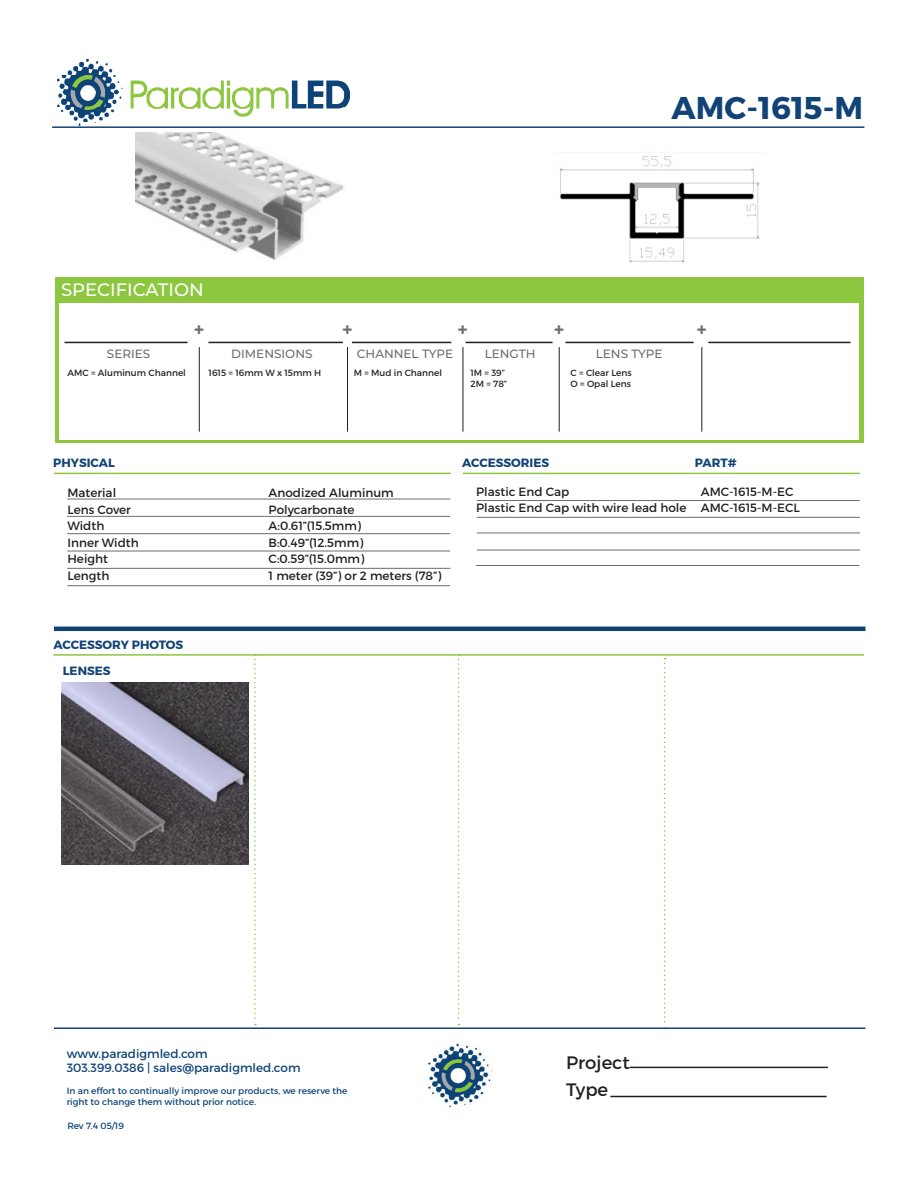
<style>
.page{position:relative;width:918px;height:1188px;background:#fff}
.page>*{position:absolute;margin:0;border:0;box-sizing:border-box;transform-origin:0 0}
.t1{font:700 31.5px "Montserrat";color:#114376}
.t2{font:700 19.5px "Montserrat";color:#6c6d70}
.t3{font:500 18px "Montserrat";color:#fff}
.t4{font:18px "Montserrat";color:#231f20}
.t5{font:12px "Montserrat";color:#231f20}
.t6{font:12px "Montserrat";color:#0f4477}
.t7{font:700 12px "Montserrat";color:#114376}
.t8{font:500 12px "Montserrat";color:#6c6d70}
.t9{font:9px/10.8px "Montserrat";color:#0f4477}
.t10{font:9px "Montserrat";color:#231f20}
</style>
<div class="page">
<hr style="left:630px;top:1067px;width:198px;height:1px;background:#231f20">
<hr style="left:610px;top:1096px;width:217px;height:1px;background:#231f20">
<img style="left:427px;top:1043px;width:65px;height:65px">
<div style="left:55px;top:277px;width:809px;height:166px;background:#8dc63f"></div>
<div style="left:59px;top:303px;width:800px;height:136px;background:#fff"></div>
<hr style="left:199px;top:347px;width:1px;height:85px;background:#231f20">
<hr style="left:347px;top:347px;width:1px;height:85px;background:#231f20">
<hr style="left:463px;top:347px;width:1px;height:85px;background:#231f20">
<hr style="left:559px;top:347px;width:1px;height:85px;background:#231f20">
<hr style="left:701px;top:347px;width:1px;height:85px;background:#231f20">
<hr style="left:64px;top:342px;width:124px;height:1px;background:#231f20">
<hr style="left:208px;top:342px;width:135px;height:1px;background:#231f20">
<hr style="left:352px;top:342px;width:99px;height:1px;background:#231f20">
<hr style="left:466px;top:342px;width:87px;height:1px;background:#231f20">
<hr style="left:565px;top:342px;width:129px;height:1px;background:#231f20">
<hr style="left:708px;top:342px;width:143px;height:1px;background:#231f20">
<svg style="left:254px;top:658px;width:2px;height:367px"></svg>
<svg style="left:458px;top:658px;width:2px;height:367px"></svg>
<svg style="left:664px;top:658px;width:2px;height:370px"></svg>
<hr style="left:53px;top:654px;width:811px;height:2px;background:#8dc63f">
<hr style="left:463px;top:473px;width:397px;height:1px;background:#8dc63f">
<hr style="left:477px;top:517px;width:383px;height:1px;background:#6c6d70">
<hr style="left:477px;top:533px;width:383px;height:1px;background:#6c6d70">
<hr style="left:477px;top:550px;width:383px;height:1px;background:#6c6d70">
<hr style="left:477px;top:500px;width:383px;height:1px;background:#6c6d70">
<hr style="left:476px;top:565px;width:383px;height:1px;background:#6c6d70">
<hr style="left:54px;top:473px;width:397px;height:1px;background:#8dc63f">
<hr style="left:67px;top:516px;width:383px;height:1px;background:#6c6d70">
<hr style="left:67px;top:533px;width:383px;height:1px;background:#6c6d70">
<hr style="left:67px;top:499px;width:383px;height:1px;background:#6c6d70">
<hr style="left:67px;top:551px;width:383px;height:1px;background:#6c6d70">
<hr style="left:67px;top:568px;width:383px;height:1px;background:#6c6d70">
<hr style="left:67px;top:585px;width:383px;height:1px;background:#6c6d70">
<hr style="left:54px;top:627px;width:812px;height:4px;background:#114376">
<hr style="left:54px;top:1028px;width:812px;height:1px;background:#114376">
<img style="left:62px;top:682px;width:187px;height:183px">
<img style="left:135px;top:132px;width:209px;height:128px">
<img style="left:560px;top:152px;width:200px;height:112px">
<hr style="left:52px;top:126px;width:812px;height:2px;background:#114376">
<img style="left:57px;top:59px;width:292px;height:66px">
<p class="t3" style="left:61px;top:277px;width:144px">SPECIFICATION</p>
<p class="t1" style="left:672px;top:89px;width:193px">AMC-1615-M</p>
<p class="t8" style="left:107px;top:345px;width:45px">SERIES</p>
<p class="t2" style="left:194px;top:317px;width:11px">+</p>
<p class="t2" style="left:343px;top:317px;width:11px">+</p>
<p class="t2" style="left:458px;top:317px;width:11px">+</p>
<p class="t2" style="left:554px;top:317px;width:11px">+</p>
<p class="t2" style="left:697px;top:317px;width:11px">+</p>
<p class="t8" style="left:231px;top:345px;width:83px">DIMENSIONS</p>
<p class="t8" style="left:357px;top:345px;width:98px">CHANNEL TYPE</p>
<p class="t8" style="left:485px;top:345px;width:52px">LENGTH</p>
<p class="t8" style="left:596px;top:345px;width:68px">LENS TYPE</p>
<p class="t10" style="left:68px;top:367px;width:120px">AMC = Aluminum Channel</p>
<p class="t10" style="left:354px;top:367px;width:90px">M = Mud in Channel</p>
<p class="t10" style="left:470px;top:367px;width:36px">1M = 39”</p>
<p class="t10" style="left:470px;top:378px;width:38px">2M = 78”</p>
<p class="t10" style="left:209px;top:367px;width:114px">1615 = 16mm W x 15mm H</p>
<p class="t10" style="left:571px;top:367px;width:63px">C = Clear Lens</p>
<p class="t10" style="left:571px;top:378px;width:62px">O = Opal Lens</p>
<p class="t7" style="left:53px;top:455px;width:63px">PHYSICAL</p>
<p class="t5" style="left:68px;top:485px;width:50px">Material</p>
<p class="t5" style="left:68px;top:502px;width:65px">Lens Cover</p>
<p class="t5" style="left:68px;top:518px;width:38px">Width</p>
<p class="t5" style="left:68px;top:535px;width:73px">Inner Width</p>
<p class="t5" style="left:68px;top:551px;width:42px">Height</p>
<p class="t5" style="left:68px;top:568px;width:44px">Length</p>
<p class="t7" style="left:54px;top:637px;width:131px">ACCESSORY PHOTOS</p>
<p class="t7" style="left:63px;top:663px;width:49px">LENSES</p>
<p class="t5" style="left:269px;top:485px;width:127px">Anodized Aluminum</p>
<p class="t5" style="left:269px;top:502px;width:88px">Polycarbonate</p>
<p class="t5" style="left:269px;top:518px;width:94px">A:0.61”(15.5mm)</p>
<p class="t5" style="left:269px;top:535px;width:96px">B:0.49”(12.5mm)</p>
<p class="t5" style="left:269px;top:551px;width:97px">C:0.59”(15.0mm)</p>
<p class="t5" style="left:269px;top:568px;width:174px">1 meter (39”) or 2 meters (78”)</p>
<p class="t7" style="left:462px;top:455px;width:88px">ACCESSORIES</p>
<p class="t7" style="left:695px;top:455px;width:43px">PART#</p>
<p class="t5" style="left:476px;top:484px;width:95px">Plastic End Cap</p>
<p class="t5" style="left:476px;top:500px;width:212px">Plastic End Cap with wire lead hole</p>
<p class="t5" style="left:701px;top:484px;width:94px">AMC-1615-M-EC</p>
<p class="t5" style="left:701px;top:500px;width:100px">AMC-1615-M-ECL</p>
<p class="t6" style="left:67px;top:1046px;width:142px">www.paradigmled.com</p>
<p class="t6" style="left:67px;top:1060px;width:235px">303.399.0386 | sales@paradigmled.com</p>
<p class="t9" style="left:67px;top:1085px;width:282px">In an effort to continually improve our products, we reserve the right to change them without prior notice.</p>
<p class="t9" style="left:67px;top:1121px;width:58px">Rev 7.4 05/19</p>
<p class="t4" style="left:566px;top:1051px;width:65px">Project</p>
<p class="t4" style="left:566px;top:1078px;width:44px">Type</p>
</div>
